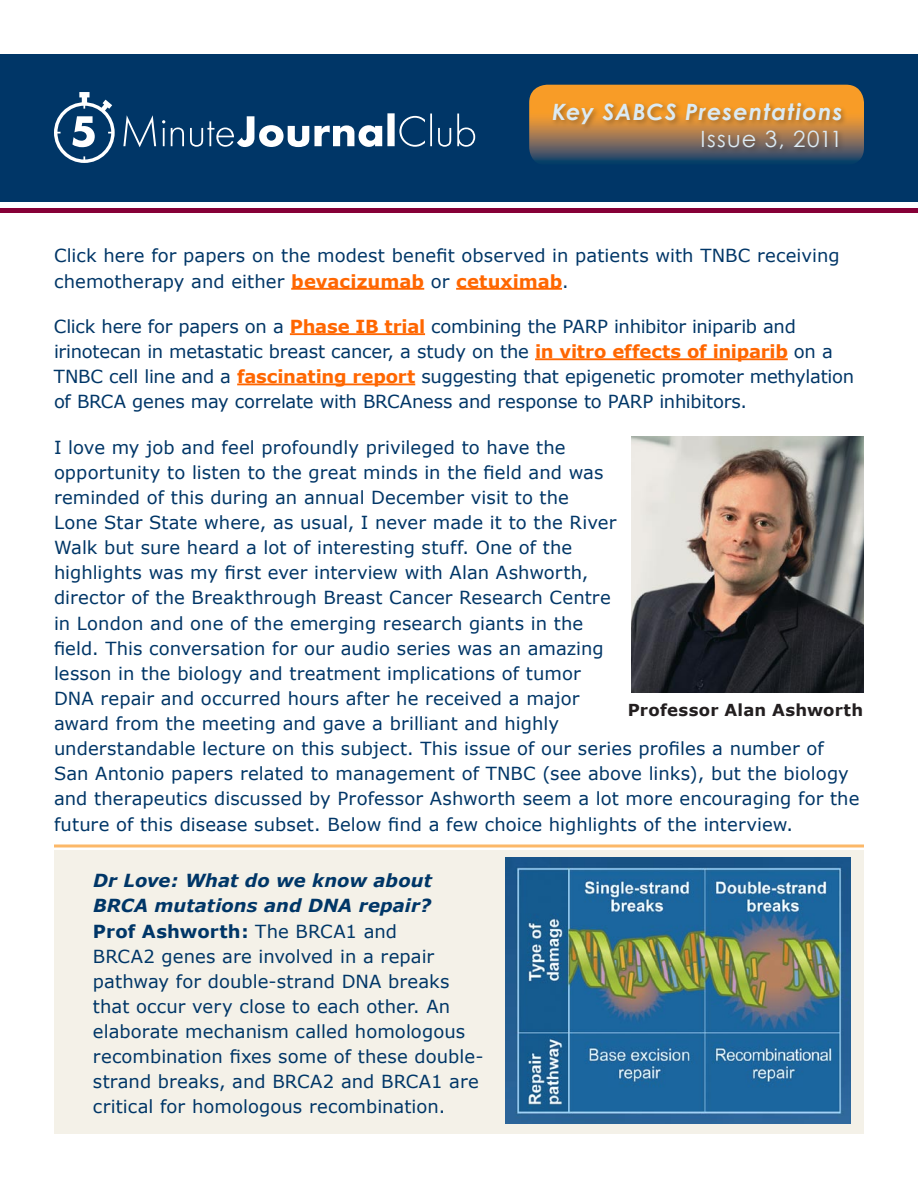
<style>
.page{position:relative;width:918px;height:1188px;background:#fff}
.page>*{position:absolute;margin:0;border:0;box-sizing:border-box;transform-origin:0 0}
.t1{font:italic 700 22.5px "Century Gothic";letter-spacing:.045em;color:#dcebf4}
.t2{font:22.5px "Century Gothic";letter-spacing:.05em;color:#dcebf4}
.t3{font:18px/25.2px "Verdana";letter-spacing:.005em;color:#003667}
.t4{font:18px/25px "Verdana";letter-spacing:-.015em;color:#003667}
.t5{font:700 16.5px "Verdana";letter-spacing:.015em;color:#231f20}
.s1{font-weight:700;color:#f60}
.s2{font-weight:700;font-style:italic}
.s3{font-weight:700}
</style>
<div class="page">
<div style="left:0;top:54px;width:918px;height:159px;background:#003667"></div>
<div style="left:0;top:203px;width:918px;height:10px;background:#860037"></div>
<div style="left:0;top:202px;width:918px;height:6px;background:#fff"></div>
<div style="left:54px;top:851px;width:810px;height:283px;background:#f4f1e8"></div>
<hr style="left:291px;top:288px;width:133px;height:2px;background:#f60">
<hr style="left:456px;top:288px;width:106px;height:2px;background:#f60">
<hr style="left:290px;top:333px;width:135px;height:2px;background:#f60">
<hr style="left:535px;top:358px;width:253px;height:2px;background:#f60">
<hr style="left:237px;top:383px;width:178px;height:2px;background:#f60">
<img style="left:632px;top:436px;width:232px;height:256px">
<svg style="left:54px;top:92px;width:61px;height:71px"></svg>
<svg style="left:123px;top:115px;width:33px;height:32px"></svg>
<svg style="left:162px;top:120px;width:3px;height:26px"></svg>
<svg style="left:171px;top:128px;width:13px;height:18px"></svg>
<svg style="left:190px;top:116px;width:192px;height:31px"></svg>
<div style="left:387px;top:113px;width:8px;height:33px;background:#fff"></div>
<svg style="left:399px;top:116px;width:26px;height:31px"></svg>
<hr style="left:430px;top:114px;width:2px;height:32px;background:#fff">
<svg style="left:438px;top:128px;width:13px;height:19px"></svg>
<svg style="left:457px;top:114px;width:18px;height:33px"></svg>
<svg style="left:529px;top:85px;width:335px;height:76px;background:#bc843b"></svg>
<div style="left:550px;top:100px;width:299px;height:56px;background:#231f20;opacity:.4"></div>
<hr style="left:54px;top:844px;width:810px;height:3px;background:#fcb868">
<img style="left:506px;top:858px;width:345px;height:266px">
<p class="t1" style="left:552px;top:97px;width:292px">Key SABCS Presentations</p>
<p class="t2" style="left:701px;top:125px;width:144px">Issue 3, 2011</p>
<p class="t3" style="left:54px;top:244px;width:787px">Click here for papers on the modest benefit observed in patients with TNBC receiving chemotherapy and either <span class="s1">bevacizumab</span> or <span class="s1">cetuximab</span>.</p>
<p class="t4" style="left:54px;top:314px;width:802px">Click here for papers on a <span class="s1">Phase IB trial</span> combining the PARP inhibitor iniparib and irinotecan in metastatic breast cancer, a study on the <span class="s1">in vitro effects of iniparib</span> on a TNBC cell line and a <span class="s1">fascinating report</span> suggesting that epigenetic promoter methylation of BRCA genes may correlate with BRCAness and response to PARP inhibitors.</p>
<p class="t3" style="left:54px;top:435px;width:807px">I love my job and feel profoundly privileged to have the<br>opportunity to listen to the great minds in the field and was<br>reminded of this during an annual December visit to the<br>Lone Star State where, as usual, I never made it to the River<br>Walk but sure heard a lot of interesting stuff. One of the<br>highlights was my first ever interview with Alan Ashworth,<br>director of the Breakthrough Breast Cancer Research Centre<br>in London and one of the emerging research giants in the<br>field. This conversation for our audio series was an amazing<br>lesson in the biology and treatment implications of tumor<br>DNA repair and occurred hours after he received a major<br>award from the meeting and gave a brilliant and highly<br>understandable lecture on this subject. This issue of our series profiles a number of San Antonio papers related to management of TNBC (see above links), but the biology and therapeutics discussed by Professor Ashworth seem a lot more encouraging for the future of this disease subset. Below find a few choice highlights of the interview.</p>
<p class="t5" style="left:628px;top:699px;width:237px">Professor Alan Ashworth</p>
<p class="t3" style="left:93px;top:868px;width:392px"><span class="s2">Dr Love: What do we know about BRCA mutations and DNA repair?<br></span><span class="s3">Prof Ashworth:</span> The BRCA1 and<br>BRCA2 genes are involved in a repair pathway for double-strand DNA breaks that occur very close to each other. An elaborate mechanism called homologous recombination fixes some of these double&shy;strand breaks, and BRCA2 and BRCA1 are critical for homologous recombination.</p>
</div>
